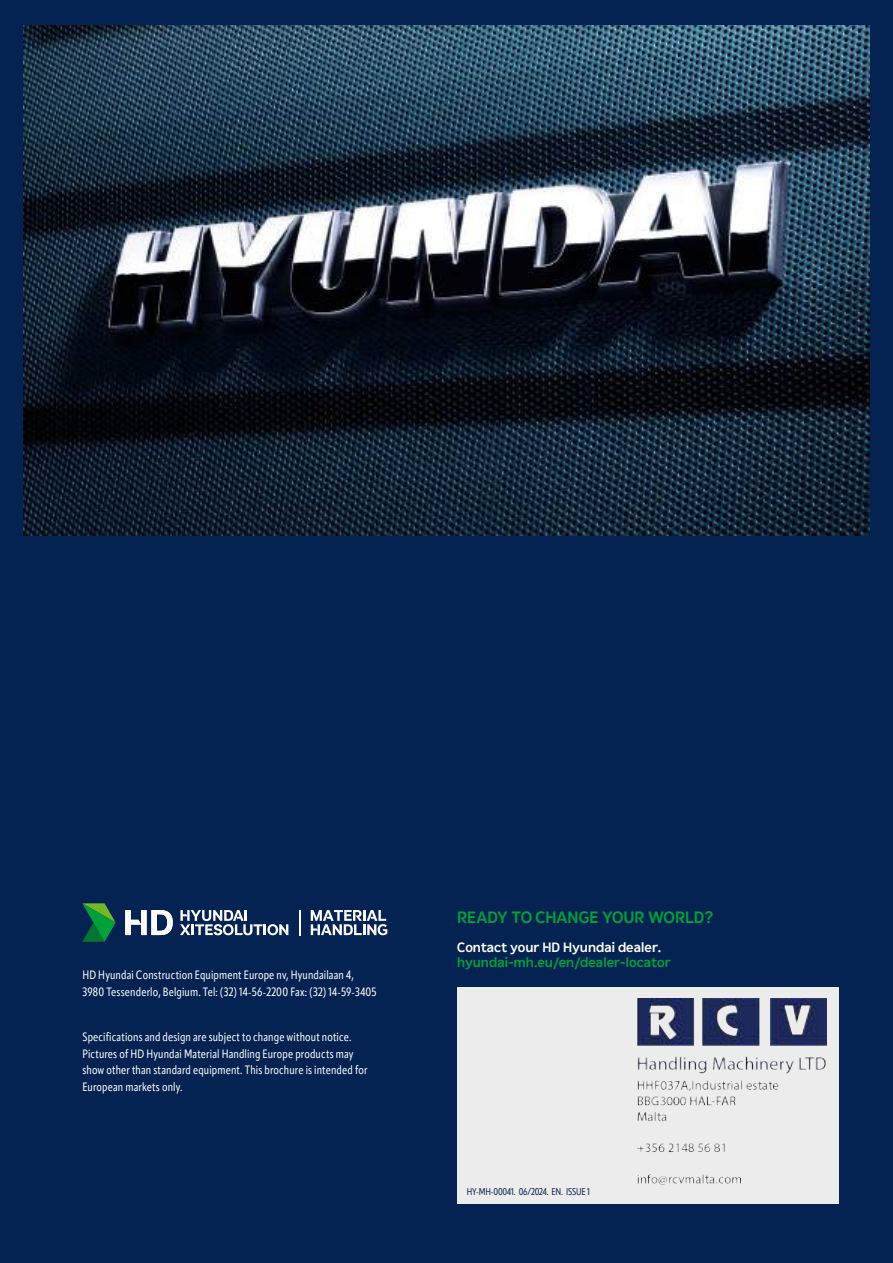
<style>
.page{position:relative;width:893px;height:1263px;background:#042352}
.page>*{position:absolute;margin:0;border:0;box-sizing:border-box;transform-origin:0 0}
.t1{font:700 16.5px "HD Hyundai Gothic Euro";letter-spacing:-.005em;color:#00a13a}
.t2{font:700 13.5px "HD Hyundai Gothic Euro";color:#00a13a}
.t3{font:700 13.5px "HD Hyundai Gothic Euro";color:#fff}
.t4{font:12px/16.5px "Apparat Cond";letter-spacing:.01em;color:#fff}
.t5{font:9.75px "Apparat Cond";letter-spacing:-.015em;color:#042352}
</style>
<div class="page">
<div style="left:457px;top:987px;width:382px;height:216px;background:#ececec"></div>
<img style="left:23px;top:25px;width:847px;height:511px">
<hr style="left:299px;top:910px;width:2px;height:25px;background:#fff">
<svg style="left:82px;top:903px;width:34px;height:39px"></svg>
<svg style="left:125px;top:910px;width:48px;height:25px"></svg>
<svg style="left:180px;top:910px;width:108px;height:25px"></svg>
<svg style="left:311px;top:910px;width:76px;height:25px"></svg>
<img style="left:637px;top:999px;width:190px;height:186px">
<p class="t4" style="left:82px;top:967px;width:296px">HD Hyundai Construction Equipment Europe nv, Hyundailaan 4,<br>3980 Tessenderlo, Belgium. Tel: (32) 14-56-2200 Fax: (32) 14-59-3405</p>
<p class="t4" style="left:82px;top:1029px;width:287px">Specifications and design are subject to change without notice.<br>Pictures of HD Hyundai Material Handling Europe products may show other than standard equipment. This brochure is intended for European markets only.</p>
<h1 class="t1" style="left:457px;top:906px;width:258px">READY TO CHANGE YOUR WORLD?</h1>
<p class="t3" style="left:457px;top:938px;width:206px">Contact your HD Hyundai dealer.</p>
<p class="t2" style="left:457px;top:953px;width:215px">hyundai-mh.eu/en/dealer-locator</p>
<p class="t5" style="left:467px;top:1186px;width:125px">HY-MH-00041. 06/2024. EN. ISSUE 1</p>
</div>
